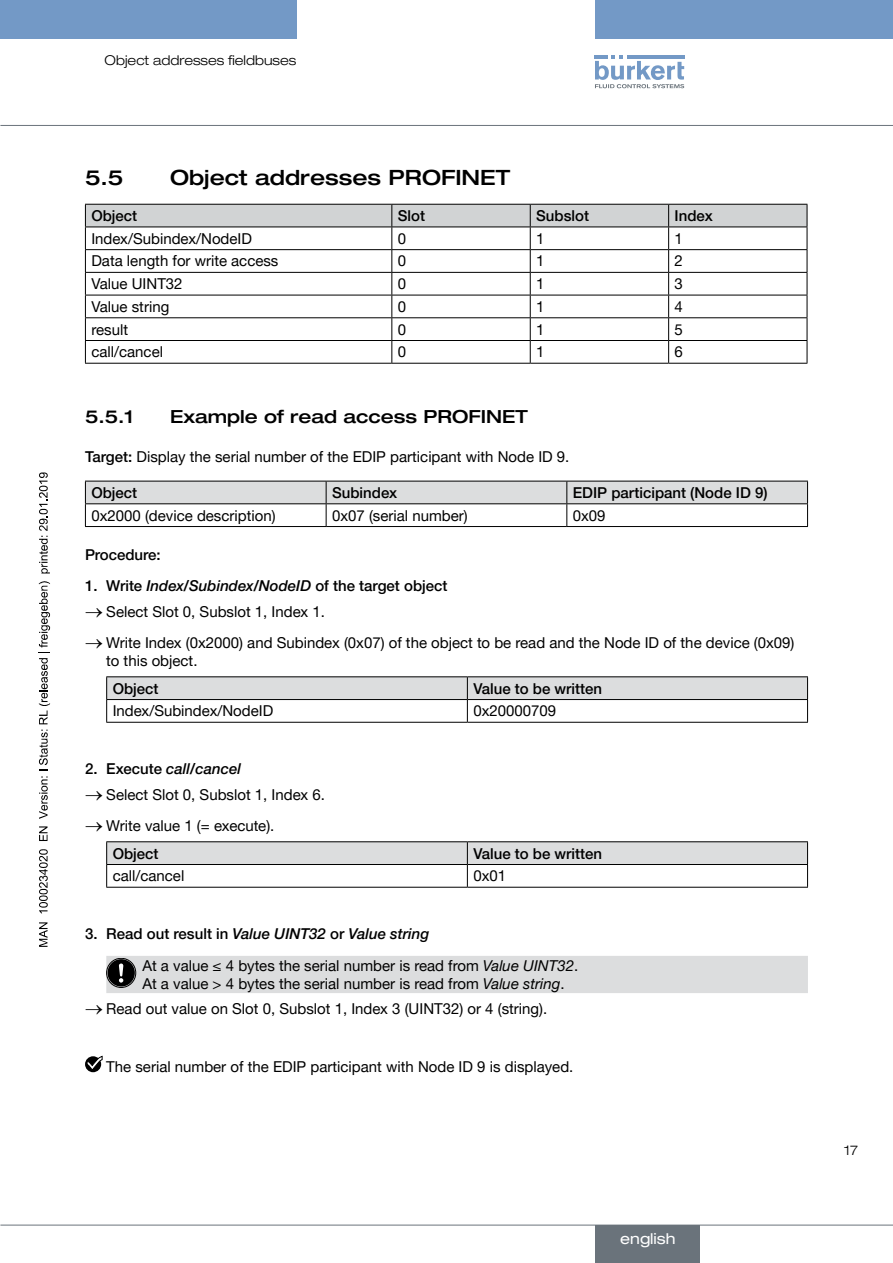
<style>
.page{position:relative;width:893px;height:1263px;background:#fff}
.page>*{position:absolute;margin:0;border:0;box-sizing:border-box;transform-origin:0 0}
.t1{font:500 expanded 21px "Helvetica Neue LTW1 G";color:#000}
.t2{font:500 expanded 18px "Helvetica Neue LTW1 G";color:#000}
.t3{font:15px/18px "Helvetica Neue LTW1 G";color:#000}
.t4{font:500 15px "Helvetica Neue LTW1 G";color:#000}
.t5{font:italic 500 15px "Helvetica Neue LTW1 G";color:#000}
.t6{font:expanded 15px "Helvetica Neue LTW1 G";color:#fff}
.t7{font:300 expanded 13.5px "Helvetica Neue LTW1 G";color:#000}
.s1{font-weight:500}
.s2{font-style:italic}
.s3{font-style:normal}
.s4{font-weight:500;font-style:italic}
</style>
<div class="page">
<div style="left:0;top:0;width:297px;height:38px;background:#7399c6"></div>
<div style="left:595px;top:0;width:298px;height:38px;background:#7399c6"></div>
<svg style="left:595px;top:55px;width:89px;height:33px"></svg>
<hr style="left:0;top:125px;width:893px;height:1px;background:#6a737b">
<svg style="left:85px;top:204px;width:723px;height:159px"></svg>
<hr style="left:85px;top:363px;width:307px;height:1px;background:#000">
<hr style="left:392px;top:363px;width:138px;height:1px;background:#000">
<hr style="left:530px;top:363px;width:139px;height:1px;background:#000">
<hr style="left:669px;top:363px;width:138px;height:1px;background:#000">
<svg style="left:85px;top:481px;width:723px;height:45px"></svg>
<hr style="left:85px;top:526px;width:241px;height:1px;background:#000">
<hr style="left:326px;top:526px;width:241px;height:1px;background:#000">
<hr style="left:567px;top:526px;width:241px;height:1px;background:#000">
<hr style="left:106px;top:676px;width:361px;height:1px;background:#000">
<hr style="left:467px;top:676px;width:341px;height:1px;background:#000">
<svg style="left:106px;top:677px;width:702px;height:45px"></svg>
<hr style="left:106px;top:722px;width:361px;height:1px;background:#000">
<hr style="left:467px;top:722px;width:341px;height:1px;background:#000">
<hr style="left:106px;top:841px;width:361px;height:1px;background:#000">
<hr style="left:467px;top:841px;width:341px;height:1px;background:#000">
<svg style="left:106px;top:842px;width:702px;height:45px"></svg>
<hr style="left:106px;top:887px;width:361px;height:1px;background:#000">
<hr style="left:467px;top:887px;width:341px;height:1px;background:#000">
<div style="left:106px;top:956px;width:702px;height:37px;background:#dcddde"></div>
<svg style="left:85px;top:1056px;width:16px;height:16px"></svg>
<svg style="left:86px;top:1055px;width:17px;height:16px"></svg>
<hr style="left:0;top:1225px;width:893px;height:1px;background:#6a737b">
<div style="left:596px;top:1225px;width:104px;height:38px;background:#6a737b"></div>
<svg style="left:39px;top:922px;width:9px;height:25px"></svg>
<svg style="left:39px;top:849px;width:9px;height:64px"></svg>
<svg style="left:39px;top:826px;width:9px;height:15px"></svg>
<svg style="left:39px;top:581px;width:11px;height:238px"></svg>
<svg style="left:39px;top:472px;width:11px;height:101px"></svg>
<p class="t7" style="left:105px;top:52px;width:193px">Object addresses fieldbuses</p>
<h1 class="t1" style="left:85px;top:164px;width:40px">5.5</h1>
<h1 class="t1" style="left:170px;top:164px;width:342px">Object addresses PROFIN ET</h1>
<p class="t4" style="left:91px;top:207px;width:47px">Object</p>
<p class="t4" style="left:398px;top:207px;width:29px">Slot</p>
<p class="t4" style="left:536px;top:207px;width:54px">Subslot</p>
<p class="t4" style="left:675px;top:207px;width:40px">Index</p>
<p class="t3" style="left:91px;top:229px;width:162px">Index/Subindex/NodeID</p>
<p class="t3" style="left:398px;top:229px;width:10px">0</p>
<p class="t3" style="left:536px;top:229px;width:10px">1</p>
<p class="t3" style="left:675px;top:229px;width:10px">1</p>
<p class="t3" style="left:91px;top:252px;width:189px">Data length for write access</p>
<p class="t3" style="left:398px;top:252px;width:10px">0</p>
<p class="t3" style="left:536px;top:252px;width:10px">1</p>
<p class="t3" style="left:675px;top:252px;width:10px">2</p>
<p class="t3" style="left:91px;top:275px;width:93px">Value UINT32</p>
<p class="t3" style="left:398px;top:275px;width:10px">0</p>
<p class="t3" style="left:536px;top:275px;width:10px">1</p>
<p class="t3" style="left:675px;top:275px;width:10px">3</p>
<p class="t3" style="left:91px;top:297px;width:79px">Value string</p>
<p class="t3" style="left:398px;top:297px;width:10px">0</p>
<p class="t3" style="left:536px;top:297px;width:10px">1</p>
<p class="t3" style="left:675px;top:297px;width:10px">4</p>
<p class="t3" style="left:91px;top:320px;width:38px">result</p>
<p class="t3" style="left:398px;top:320px;width:10px">0</p>
<p class="t3" style="left:536px;top:320px;width:10px">1</p>
<p class="t3" style="left:675px;top:320px;width:10px">5</p>
<p class="t3" style="left:91px;top:343px;width:73px">call/cancel</p>
<p class="t3" style="left:398px;top:343px;width:10px">0</p>
<p class="t3" style="left:536px;top:343px;width:10px">1</p>
<p class="t3" style="left:675px;top:343px;width:10px">6</p>
<p class="t2" style="left:85px;top:405px;width:50px">5.5.1</p>
<p class="t2" style="left:170px;top:405px;width:359px">Example of read access PROFIN ET</p>
<p class="t3" style="left:85px;top:447px;width:486px"><span class="s1">Target:</span> Display the serial number of the EDIP participant with Node ID 9.</p>
<p class="t4" style="left:91px;top:483px;width:47px">Object</p>
<p class="t4" style="left:332px;top:483px;width:67px">Subindex</p>
<p class="t4" style="left:573px;top:483px;width:196px">EDIP participant (Node ID 9)</p>
<p class="t3" style="left:91px;top:506px;width:186px">0x2000 (device description)</p>
<p class="t3" style="left:332px;top:506px;width:137px">0x07 (serial number)</p>
<p class="t3" style="left:573px;top:506px;width:34px">0x09</p>
<p class="t4" style="left:85px;top:546px;width:77px">Procedure:</p>
<p class="t4" style="left:85px;top:576px;width:364px">1. Write <span class="s2">Index/Subindex/NodeID</span> of the target object</p>
<p class="t3" style="left:85px;top:603px;width:241px">→ Select Slot 0, Subslot 1, Index 1.</p>
<p class="t3" style="left:106px;top:634px;width:690px;text-indent:-21px">→ Write Index (0x2000) and Subindex (0x07) of the object to be read and the Node ID of the device (0x09) to this object.</p>
<p class="t4" style="left:113px;top:679px;width:47px">Object</p>
<p class="t4" style="left:473px;top:679px;width:130px">Value to be written</p>
<p class="t3" style="left:113px;top:702px;width:162px">Index/Subindex/NodeID</p>
<p class="t3" style="left:473px;top:702px;width:84px">0x20000709</p>
<p class="t5" style="left:85px;top:759px;width:157px"><span class="s3">2. Execute</span> call/cancel</p>
<p class="t3" style="left:85px;top:786px;width:241px">→ Select Slot 0, Subslot 1, Index 6.</p>
<p class="t3" style="left:113px;top:812px;width:163px;line-height:27.3px;text-indent:-28px">→ Write value 1 (= execute).<br><span class="s1">Object</span></p>
<p class="t4" style="left:473px;top:844px;width:130px">Value to be written</p>
<p class="t3" style="left:113px;top:867px;width:73px">call/cancel</p>
<p class="t3" style="left:473px;top:867px;width:34px">0x01</p>
<p class="t3" style="left:142px;top:917px;width:437px;line-height:32px;text-indent:-57px"><span class="s1">3. Read out result in</span> <span class="s4">Value UINT32</span> <span class="s1">or</span> <span class="s4">Value string<br></span>At a value ≤ 4 bytes the serial number is read from <span class="s2">Value UINT32</span>.</p>
<p class="t3" style="left:142px;top:974px;width:424px">At a value &gt; 4 bytes the serial number is read from <span class="s2">Value string</span>.</p>
<p class="t3" style="left:85px;top:999px;width:464px">→ Read out value on Slot 0, Subslot 1, Index 3 (UINT32) or 4 (string).</p>
<p class="t3" style="left:106px;top:1058px;width:469px">The serial number of the EDIP participant with Node ID 9 is displayed.</p>
<p class="t6" style="left:620px;top:1229px;width:57px">english</p>
<p class="t7" style="left:844px;top:1142px;width:15px">17</p>
</div>
